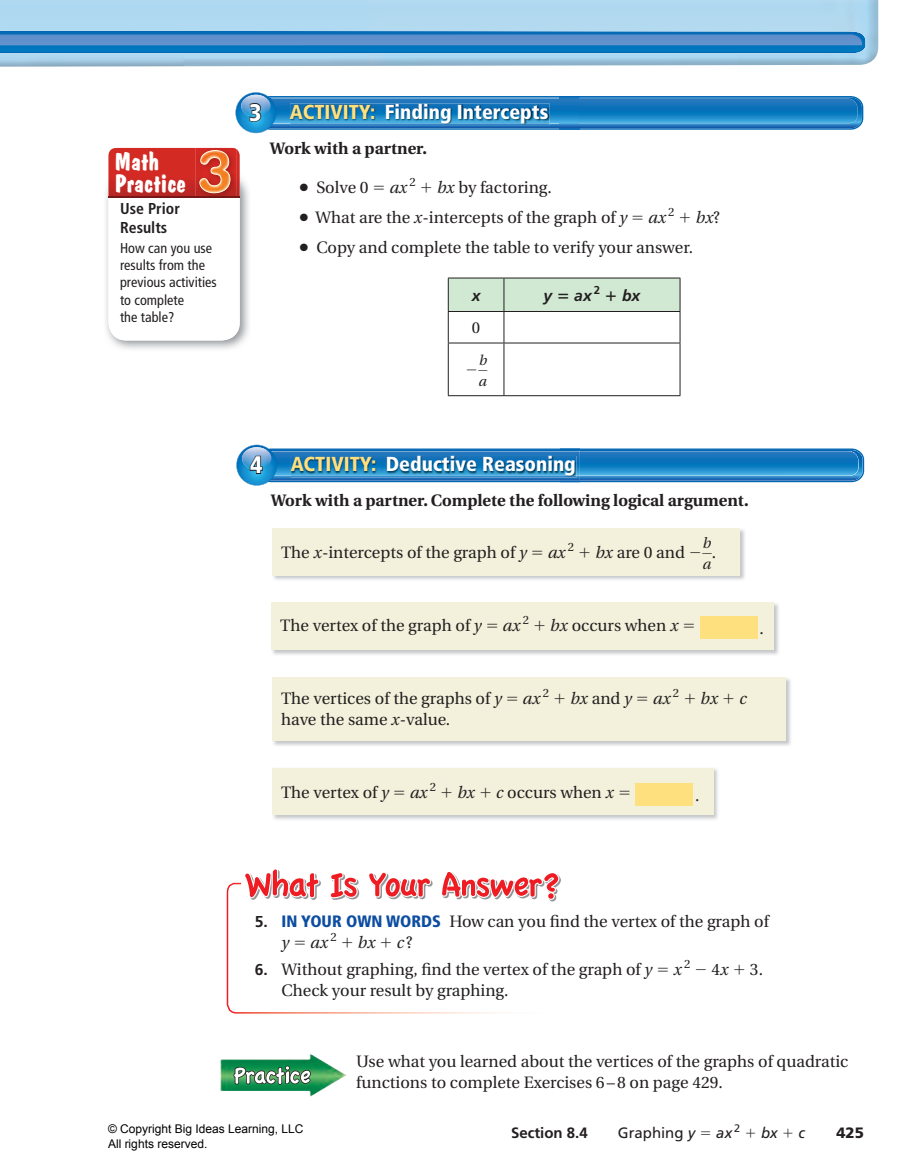
<style>
.page{position:relative;width:918px;height:1175px;background:#fff}
.page>*{position:absolute;margin:0;border:0;box-sizing:border-box;transform-origin:0 0}
.t1{font:700 25.5px/22.5px "Dom Casual";letter-spacing:-.025em;color:#fff}
.t2{font:900 condensed 20.25px "Frutiger";color:#fff}
.t3{font:16.5px/21px "Utopia";color:#231f20}
.t4{font:700 16.5px "Utopia";color:#231f20}
.t5{font:italic 16.5px "Utopia";color:#231f20}
.t6{font:700 condensed 15.75px/18px "Frutiger";color:#231f20}
.t7{font:italic 700 15.75px "Frutiger";color:#231f20}
.t8{font:15.75px "Utopia";color:#231f20}
.t9{font:700 15px "Frutiger";color:#231f20}
.t10{font:15px "Frutiger";color:#231f20}
.t11{font:italic 15px "Frutiger";color:#231f20}
.t12{font:900 15px "Frutiger";color:#231f20}
.t13{font:italic 14.85px/21.3px "Utopia";color:#231f20}
.t14{font:condensed 14.25px/17.2px "Frutiger";color:#231f20}
.t15{font:italic 14.1px/20.2px "Utopia";color:#231f20}
.t16{font:12px/14.4px "Arial";color:#000}
.s1{font-size:24px;color:#231f20}
.s2{color:#ffe07f}
.s3{font-style:italic}
.s4{font-style:normal}
.s5{font-family:"Frutiger";font-weight:700;font-size:15.75px}
.s6{font-family:"Frutiger";font-weight:900;font-stretch:condensed;color:#0d4da1}
</style>
<div class="page">
<img style="left:1px;top:31px;width:864px;height:23px">
<img style="left:0;top:0;width:1px;height:30px">
<img style="left:0;top:30px;width:1px;height:37px">
<svg style="left:236px;top:92px;width:627px;height:41px"></svg>
<img style="left:241px;top:95px;width:30px;height:22px;border-radius:50%">
<svg style="left:245px;top:869px;width:114px;height:13px"></svg>
<svg style="left:369px;top:872px;width:192px;height:10px"></svg>
<svg style="left:226px;top:882px;width:335px;height:132px"></svg>
<img style="left:220px;top:1054px;width:126px;height:42px">
<svg style="left:233px;top:1065px;width:78px;height:19px"></svg>
<hr style="left:680px;top:278px;width:1px;height:33px;background:#231f20">
<hr style="left:680px;top:312px;width:1px;height:30px;background:#231f20">
<hr style="left:680px;top:343px;width:1px;height:52px;background:#231f20">
<svg style="left:236px;top:445px;width:628px;height:40px;background:#438fc4"></svg>
<img style="left:242px;top:447px;width:29px;height:23px;border-radius:50%">
<img style="left:272px;top:528px;width:473px;height:52px">
<div style="left:272px;top:528px;width:467px;height:47px;background:#f3f1db"></div>
<img style="left:271px;top:603px;width:508px;height:52px">
<div style="left:271px;top:602px;width:503px;height:47px;background:#f3f1db"></div>
<div style="left:700px;top:616px;width:58px;height:23px;background:#ffe07f"></div>
<img style="left:272px;top:678px;width:519px;height:68px">
<div style="left:272px;top:677px;width:514px;height:63px;background:#f3f1db"></div>
<img style="left:272px;top:768px;width:446px;height:52px">
<div style="left:272px;top:767px;width:441px;height:47px;background:#f3f1db"></div>
<div style="left:635px;top:782px;width:58px;height:23px;background:#ffe07f"></div>
<img style="left:106px;top:178px;width:143px;height:171px">
<div style="left:108px;top:176px;width:132px;height:164px;background:#fff;border-radius:18px"></div>
<img style="left:196px;top:147px;width:40px;height:51px">
<svg style="left:108px;top:148px;width:132px;height:49px;background:#ce3a2d"></svg>
<svg style="left:295px;top:940px;width:10px;height:4px"></svg>
<svg style="left:342px;top:937px;width:10px;height:10px"></svg>
<svg style="left:381px;top:937px;width:10px;height:10px"></svg>
<svg style="left:448px;top:278px;width:232px;height:118px"></svg>
<h1 class="t1" style="left:114px;top:152px;width:74px">Math<br>Practice</h1>
<p class="t6" style="left:120px;top:201px;width:61px">Use Prior<br>Results</p>
<p class="t14" style="left:120px;top:240px;width:98px">How can you use results from the previous activities to complete<br>the table?</p>
<p class="t2" style="left:249px;top:104px;width:301px"><span class="s1">3</span> <span class="s2">ACTIVITY:</span> Finding Intercepts</p>
<p class="t4" style="left:270px;top:141px;width:159px">Work with a partner.</p>
<p class="t3" style="left:300px;top:178px;width:70px">● Solve 0</p>
<p class="t5" style="left:390px;top:180px;width:28px">ax <sup>2</sup></p>
<p class="t3" style="left:437px;top:178px;width:116px"><span class="s3">bx</span> by factoring.</p>
<p class="t3" style="left:300px;top:208px;width:329px">● What are the <span class="s3">x</span>-intercepts of the graph of <span class="s3">y</span></p>
<p class="t5" style="left:648px;top:210px;width:28px">ax <sup>2</sup></p>
<p class="t5" style="left:696px;top:210px;width:26px">bx<span class="s4">?</span></p>
<p class="t3" style="left:300px;top:238px;width:395px">● Copy and complete the table to verify your answer.</p>
<p class="t7" style="left:472px;top:289px;width:10px">x</p>
<p class="t7" style="left:544px;top:289px;width:10px">y</p>
<p class="t7" style="left:574px;top:289px;width:27px">ax <sup>2</sup></p>
<p class="t7" style="left:622px;top:289px;width:20px">bx</p>
<p class="t8" style="left:472px;top:321px;width:10px">0</p>
<p class="t15" style="left:479px;top:352px;width:9px">b a</p>
<p class="t2" style="left:250px;top:456px;width:327px"><span class="s1">4</span> <span class="s2">ACTIVITY:</span> Deductive Reasoning</p>
<p class="t4" style="left:271px;top:494px;width:480px">Work with a partner. Complete the following logical argument.</p>
<p class="t3" style="left:281px;top:543px;width:247px">The <span class="s3">x</span>-intercepts of the graph of <span class="s3">y</span></p>
<p class="t5" style="left:548px;top:545px;width:28px">ax <sup>2</sup></p>
<p class="t3" style="left:595px;top:543px;width:108px"><span class="s3">bx</span> are 0 and −</p>
<p class="t13" style="left:703px;top:533px;width:10px">b a</p>
<p class="t3" style="left:712px;top:543px;width:6px">.</p>
<p class="t3" style="left:280px;top:617px;width:203px">The vertex of the graph of <span class="s3">y</span></p>
<p class="t5" style="left:503px;top:619px;width:28px">ax <sup>2</sup></p>
<p class="t3" style="left:550px;top:617px;width:130px"><span class="s3">bx</span> occurs when <span class="s3">x</span></p>
<p class="t3" style="left:760px;top:620px;width:6px">.</p>
<p class="t3" style="left:281px;top:689px;width:222px">The vertices of the graphs of <span class="s3">y</span></p>
<p class="t5" style="left:523px;top:692px;width:28px">ax <sup>2</sup></p>
<p class="t5" style="left:570px;top:692px;width:63px">bx <span class="s4">and</span> y</p>
<p class="t5" style="left:653px;top:692px;width:28px">ax <sup>2</sup></p>
<p class="t5" style="left:700px;top:692px;width:19px">bx</p>
<p class="t5" style="left:739px;top:692px;width:9px">c</p>
<p class="t3" style="left:281px;top:710px;width:171px">have the same <span class="s3">x</span>-value.</p>
<p class="t3" style="left:281px;top:783px;width:109px">The vertex of <span class="s3">y</span></p>
<p class="t5" style="left:410px;top:786px;width:28px">ax <sup>2</sup></p>
<p class="t5" style="left:457px;top:786px;width:19px">bx</p>
<p class="t3" style="left:496px;top:783px;width:119px"><span class="s3">c</span> occurs when <span class="s3">x</span></p>
<p class="t3" style="left:695px;top:786px;width:6px">.</p>
<p class="t3" style="left:282px;top:912px;width:489px;text-indent:-27px"><span class="s5">5.</span> <span class="s6">IN YOUR OWN WORDS</span> How can you find the vertex of the graph of <span class="s3">y</span></p>
<p class="t5" style="left:311px;top:935px;width:28px">ax <sup>2</sup></p>
<p class="t5" style="left:358px;top:935px;width:19px">bx</p>
<p class="t5" style="left:397px;top:935px;width:17px">c <span class="s4">?</span></p>
<p class="t3" style="left:255px;top:960px;width:399px"><span class="s5">6.</span> Without graphing, find the vertex of the graph of <span class="s3">y</span></p>
<p class="t5" style="left:673px;top:962px;width:57px">x <sup>2</sup> − <span class="s4">4</span>x</p>
<p class="t3" style="left:750px;top:960px;width:15px">3.</p>
<p class="t3" style="left:282px;top:981px;width:228px">Check your result by graphing.</p>
<p class="t3" style="left:356px;top:1052px;width:494px">Use what you learned about the vertices of the graphs of quadratic functions to complete Exercises 6 – 8 on page 429.</p>
<p class="t16" style="left:108px;top:1121px;width:197px">© Copyright Big Ideas Learning, LLC<br>All rights reserved.</p>
<p class="t9" style="left:511px;top:1127px;width:78px">Section 8.4</p>
<p class="t10" style="left:618px;top:1127px;width:79px">Graphing <span class="s3">y</span></p>
<p class="t11" style="left:716px;top:1127px;width:25px">ax <sup>2</sup></p>
<p class="t11" style="left:761px;top:1127px;width:18px">bx</p>
<p class="t11" style="left:799px;top:1127px;width:8px">c</p>
<p class="t12" style="left:836px;top:1127px;width:29px">425</p>
</div>
